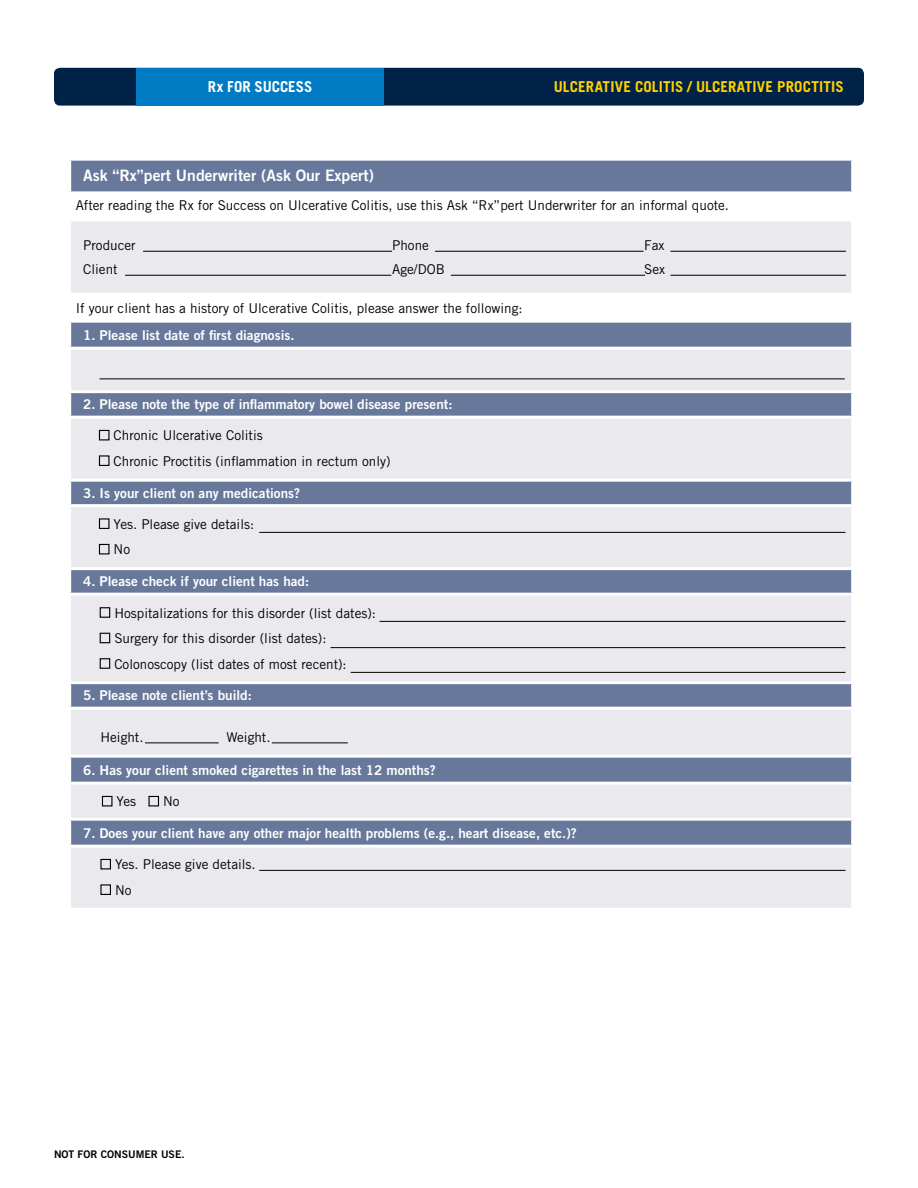
<style>
.page{position:relative;width:918px;height:1188px;background:#fff}
.page>*{position:absolute;margin:0;border:0;box-sizing:border-box;transform-origin:0 0}
.H2_-_Sub{font:15.75px "Trade Gothic LT Std Bd 2";color:#fff}
.t1{font:700 15px "Trade Gothic LT Std";letter-spacing:.015em;color:#ffd200}
.t2{font:700 15px "Trade Gothic LT Std";color:#fff}
.t3{font:13.5px "Trade Gothic LT Std";color:#000}
.H3_-_Table_Head_2{font:13.5px "Trade Gothic LT Std Bd 2";color:#fff}
.t4{font:10.5px "Trade Gothic LT Std Bd 2";color:#000}
</style>
<div class="page">
<div style="left:54px;top:68px;width:810px;height:38px;background:#002247;border-radius:6px"></div>
<div style="left:136px;top:68px;width:248px;height:38px;background:#007bc3"></div>
<div style="left:70px;top:161px;width:783px;height:31px;background:#67789b"></div>
<svg style="left:70px;top:221px;width:783px;height:687px;background:#c8cdd9"></svg>
<hr style="left:68px;top:161px;width:3px;height:30px;background:#fff">
<hr style="left:851px;top:161px;width:3px;height:30px;background:#fff">
<hr style="left:68px;top:323px;width:3px;height:24px;background:#fff">
<hr style="left:851px;top:323px;width:3px;height:24px;background:#fff">
<hr style="left:68px;top:347px;width:786px;height:3px;background:#fff">
<hr style="left:68px;top:350px;width:3px;height:40px;background:#fff">
<hr style="left:851px;top:350px;width:3px;height:40px;background:#fff">
<hr style="left:68px;top:390px;width:786px;height:3px;background:#fff">
<hr style="left:68px;top:393px;width:3px;height:23px;background:#fff">
<hr style="left:851px;top:393px;width:3px;height:23px;background:#fff">
<hr style="left:68px;top:416px;width:786px;height:3px;background:#fff">
<hr style="left:68px;top:419px;width:3px;height:60px;background:#fff">
<hr style="left:851px;top:419px;width:3px;height:60px;background:#fff">
<hr style="left:68px;top:479px;width:786px;height:3px;background:#fff">
<hr style="left:68px;top:482px;width:3px;height:22px;background:#fff">
<hr style="left:851px;top:482px;width:3px;height:22px;background:#fff">
<hr style="left:68px;top:504px;width:786px;height:3px;background:#fff">
<hr style="left:68px;top:507px;width:3px;height:60px;background:#fff">
<hr style="left:851px;top:507px;width:3px;height:60px;background:#fff">
<hr style="left:68px;top:567px;width:786px;height:3px;background:#fff">
<hr style="left:68px;top:570px;width:3px;height:23px;background:#fff">
<hr style="left:851px;top:570px;width:3px;height:23px;background:#fff">
<hr style="left:68px;top:593px;width:786px;height:3px;background:#fff">
<hr style="left:68px;top:596px;width:3px;height:85px;background:#fff">
<hr style="left:851px;top:596px;width:3px;height:85px;background:#fff">
<hr style="left:68px;top:681px;width:786px;height:3px;background:#fff">
<hr style="left:68px;top:684px;width:3px;height:23px;background:#fff">
<hr style="left:851px;top:684px;width:3px;height:23px;background:#fff">
<hr style="left:68px;top:707px;width:786px;height:3px;background:#fff">
<hr style="left:68px;top:710px;width:3px;height:45px;background:#fff">
<hr style="left:851px;top:710px;width:3px;height:45px;background:#fff">
<hr style="left:68px;top:755px;width:786px;height:3px;background:#fff">
<hr style="left:68px;top:758px;width:3px;height:24px;background:#fff">
<hr style="left:851px;top:758px;width:3px;height:24px;background:#fff">
<hr style="left:68px;top:782px;width:786px;height:3px;background:#fff">
<hr style="left:68px;top:785px;width:3px;height:33px;background:#fff">
<hr style="left:851px;top:785px;width:3px;height:33px;background:#fff">
<hr style="left:68px;top:818px;width:786px;height:3px;background:#fff">
<hr style="left:68px;top:821px;width:3px;height:24px;background:#fff">
<hr style="left:851px;top:821px;width:3px;height:24px;background:#fff">
<hr style="left:68px;top:845px;width:786px;height:3px;background:#fff">
<hr style="left:68px;top:848px;width:3px;height:60px;background:#fff">
<hr style="left:851px;top:848px;width:3px;height:60px;background:#fff">
<hr style="left:68px;top:293px;width:786px;height:3px;background:#fff">
<hr style="left:68px;top:221px;width:3px;height:72px;background:#fff">
<hr style="left:851px;top:221px;width:3px;height:72px;background:#fff">
<div style="left:99px;top:430px;width:11px;height:10px;border:1px solid #000"></div>
<div style="left:99px;top:455px;width:11px;height:11px;border:1px solid #000"></div>
<div style="left:99px;top:518px;width:11px;height:11px;border:1px solid #000"></div>
<div style="left:99px;top:544px;width:11px;height:10px;border:1px solid #000"></div>
<div style="left:100px;top:607px;width:10px;height:11px;border:1px solid #000"></div>
<div style="left:100px;top:633px;width:10px;height:10px;border:1px solid #000"></div>
<div style="left:100px;top:658px;width:10px;height:11px;border:1px solid #000"></div>
<div style="left:102px;top:796px;width:10px;height:10px;border:1px solid #000"></div>
<div style="left:148px;top:796px;width:11px;height:10px;border:1px solid #000"></div>
<div style="left:100px;top:859px;width:11px;height:10px;border:1px solid #000"></div>
<div style="left:100px;top:884px;width:11px;height:11px;border:1px solid #000"></div>
<hr style="left:259px;top:532px;width:587px;height:1px;background:#000">
<hr style="left:259px;top:870px;width:587px;height:1px;background:#000">
<hr style="left:380px;top:621px;width:466px;height:1px;background:#000">
<hr style="left:330px;top:647px;width:516px;height:1px;background:#000">
<hr style="left:351px;top:672px;width:495px;height:1px;background:#000">
<hr style="left:145px;top:742px;width:74px;height:1px;background:#000">
<hr style="left:272px;top:742px;width:76px;height:1px;background:#000">
<hr style="left:100px;top:379px;width:745px;height:1px;background:#000">
<hr style="left:125px;top:275px;width:266px;height:1px;background:#000">
<hr style="left:451px;top:275px;width:194px;height:1px;background:#000">
<hr style="left:143px;top:251px;width:249px;height:1px;background:#000">
<hr style="left:435px;top:251px;width:209px;height:1px;background:#000">
<hr style="left:671px;top:251px;width:175px;height:1px;background:#000">
<hr style="left:671px;top:275px;width:175px;height:1px;background:#000">
<p class="t2" style="left:208px;top:78px;width:106px">Rx FOR SUCCESS</p>
<p class="t1" style="left:554px;top:78px;width:292px">ULCERATIVE COLITIS / ULCERATIVE PROCTITIS</p>
<h2 class="H2_-_Sub" style="left:83px;top:166px;width:292px">Ask “Rx”pert Underwriter (Ask Our Expert)</h2>
<p class="t3" style="left:76px;top:197px;width:655px">After reading the Rx for Success on Ulcerative Colitis, use this Ask “Rx”pert Underwriter for an informal quote.</p>
<p class="t3" style="left:83px;top:237px;width:54px">Producer</p>
<p class="t3" style="left:392px;top:237px;width:38px">Phone</p>
<p class="t3" style="left:644px;top:237px;width:22px">Fax</p>
<p class="t3" style="left:83px;top:261px;width:36px">Client</p>
<p class="t3" style="left:392px;top:261px;width:54px">Age/DOB</p>
<p class="t3" style="left:644px;top:261px;width:22px">Sex</p>
<p class="t3" style="left:76px;top:300px;width:448px">If your client has a history of Ulcerative Colitis, please answer the following:</p>
<h3 class="H3_-_Table_Head_2" style="left:83px;top:327px;width:213px">1. Please list date of first diagnosis.</h3>
<h3 class="H3_-_Table_Head_2" style="left:83px;top:396px;width:371px">2. Please note the type of inflammatory bowel disease present:</h3>
<p class="t3" style="left:114px;top:428px;width:151px">Chronic Ulcerative Colitis</p>
<p class="t3" style="left:114px;top:453px;width:279px">Chronic Proctitis (inflammation in rectum only)</p>
<h3 class="H3_-_Table_Head_2" style="left:83px;top:485px;width:219px">3. Is your client on any medications?</h3>
<p class="t3" style="left:114px;top:516px;width:142px">Yes. Please give details:</p>
<p class="t3" style="left:114px;top:542px;width:18px">No</p>
<h3 class="H3_-_Table_Head_2" style="left:83px;top:573px;width:228px">4. Please check if your client has had:</h3>
<p class="t3" style="left:114px;top:605px;width:263px">Hospitalizations for this disorder (list dates):</p>
<p class="t3" style="left:114px;top:630px;width:214px">Surgery for this disorder (list dates):</p>
<p class="t3" style="left:114px;top:656px;width:234px">Colonoscopy (list dates of most recent):</p>
<h3 class="H3_-_Table_Head_2" style="left:83px;top:687px;width:170px">5. Please note client’s build:</h3>
<p class="t3" style="left:100px;top:729px;width:45px">Height.</p>
<p class="t3" style="left:226px;top:729px;width:46px">Weight.</p>
<h3 class="H3_-_Table_Head_2" style="left:83px;top:761px;width:354px">6. Has your client smoked cigarettes in the last 12 months?</h3>
<p class="t3" style="left:117px;top:794px;width:21px">Yes</p>
<p class="t3" style="left:163px;top:794px;width:18px">No</p>
<h3 class="H3_-_Table_Head_2" style="left:83px;top:824px;width:495px">7. Does your client have any other major health problems (e.g., heart disease, etc.)?</h3>
<p class="t3" style="left:115px;top:857px;width:142px">Yes. Please give details.</p>
<p class="t3" style="left:115px;top:882px;width:18px">No</p>
<p class="t4" style="left:54px;top:1147px;width:132px">NOT FOR CONSUMER USE.</p>
</div>
